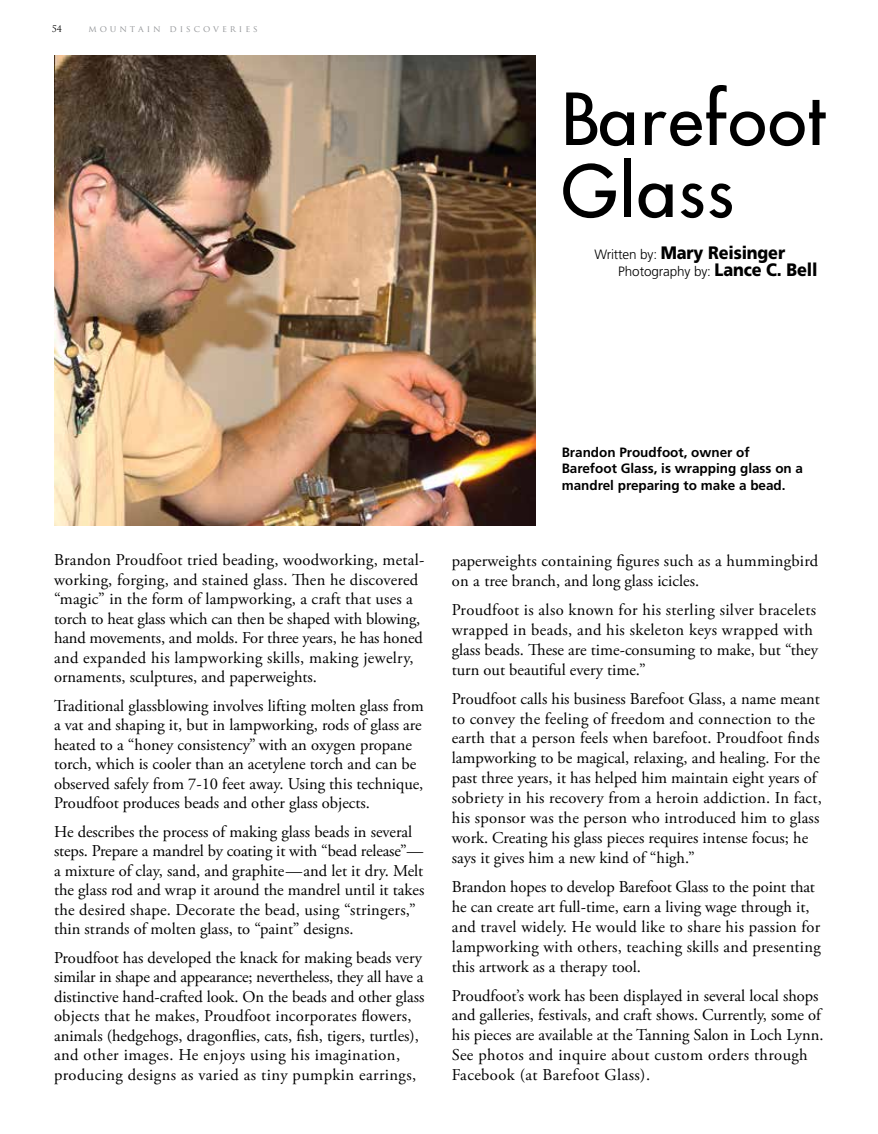
<style>
.page{position:relative;width:878px;height:1134px;background:#fff}
.page>*{position:absolute;margin:0;border:0;box-sizing:border-box;transform-origin:0 0}
.t1{font:75px/72px "Intrepid";letter-spacing:.025em;color:#000}
.t2{font:900 18px "Frutiger";letter-spacing:-.01em;color:#000;scale:.9 1}
.t3{font:16.5px/19.5px "Adobe Garamond Pro";color:#000}
.t4{font:16.5px/20px "Adobe Garamond Pro";letter-spacing:.02em;color:#000}
.t5{font:700 13.5px/16.5px "Frutiger";color:#000}
.t6{font:300 13.5px "Frutiger";letter-spacing:-.01em;color:#000}
.t7{font:9px "Trajan Pro";color:#939598}
.t8{font:9px "Trajan Pro";color:#000}
.s1{font-weight:300;font-size:13.5px}
.s2{font-weight:900;font-size:18px}
</style>
<div class="page">
<img style="left:54px;top:55px;width:481px;height:471px">
<p class="t8" style="left:52px;top:23px;width:12px">54</p>
<p class="t7" style="left:88px;top:23px;width:171px">M O U N T A I N D I S C O V E R I E S</p>
<h1 class="t1" style="left:561px;top:85px;width:264px">Barefoot<br>Glass</h1>
<p class="t2" style="left:594px;top:242px;width:213px"><span class="s1">Written by:</span> Mary Reisinger</p>
<p class="t6" style="left:618px;top:263px;width:201px">Photography by: <span class="s2">Lance C. Bell</span></p>
<p class="t3" style="left:54px;top:551px;width:372px">Brandon Proudfoot tried beading, woodworking, metal&shy;working, forging, and stained glass. Then he discovered “magic” in the form of lampworking, a craft that uses a torch to heat glass which can then be shaped with blowing, hand movements, and molds. For three years, he has honed and expanded his lampworking skills, making jewelry, ornaments, sculptures, and paperweights.</p>
<p class="t3" style="left:54px;top:697px;width:371px">Traditional glassblowing involves lifting molten glass from a vat and shaping it, but in lampworking, rods of glass are heated to a “honey consistency” with an oxygen propane torch, which is cooler than an acetylene torch and can be observed safely from 7-10 feet away. Using this technique, Proudfoot produces beads and other glass objects.</p>
<p class="t3" style="left:54px;top:823px;width:372px">He describes the process of making glass beads in several steps. Prepare a mandrel by coating it with “bead release”— a mixture of clay, sand, and graphite—and let it dry. Melt the glass rod and wrap it around the mandrel until it takes the desired shape. Decorate the bead, using “stringers,” thin strands of molten glass, to “paint” designs.</p>
<p class="t3" style="left:54px;top:949px;width:372px">Proudfoot has developed the knack for making beads very similar in shape and appearance; nevertheless, they all have a distinctive hand-crafted look. On the beads and other glass objects that he makes, Proudfoot incorporates flowers, animals (hedgehogs, dragonflies, cats, fish, tigers, turtles), and other images. He enjoys using his imagination, producing designs as varied as tiny pumpkin earrings,</p>
<p class="t5" style="left:561px;top:443px;width:243px">Brandon Proudfoot, owner of<br>Barefoot Glass, is wrapping glass on a mandrel preparing to make a bead.</p>
<p class="t3" style="left:452px;top:551px;width:368px;line-height:20px">paperweights containing figures such as a hummingbird on a tree branch, and long glass icicles.</p>
<p class="t4" style="left:452px;top:600px;width:368px">Proudfoot is also known for his sterling silver bracelets wrapped in beads, and his skeleton keys wrapped with glass beads. These are time-consuming to make, but “they turn out beautiful every time.”</p>
<p class="t3" style="left:452px;top:689px;width:371px;line-height:20px">Proudfoot calls his business Barefoot Glass, a name meant to convey the feeling of freedom and connection to the earth that a person feels when barefoot. Proudfoot finds lampworking to be magical, relaxing, and healing. For the past three years, it has helped him maintain eight years of sobriety in his recovery from a heroin addiction. In fact, his sponsor was the person who introduced him to glass work. Creating his glass pieces requires intense focus; he says it gives him a new kind of “high.”</p>
<p class="t3" style="left:452px;top:877px;width:370px;line-height:20px">Brandon hopes to develop Barefoot Glass to the point that he can create art full-time, earn a living wage through it, and travel widely. He would like to share his passion for lampworking with others, teaching skills and presenting this artwork as a therapy tool.</p>
<p class="t3" style="left:452px;top:986px;width:373px">Proudfoot’s work has been displayed in several local shops and galleries, festivals, and craft shows. Currently, some of his pieces are available at the Tanning Salon in Loch Lynn.<br>See photos and inquire about custom orders through Facebook (at Barefoot Glass).</p>
</div>
